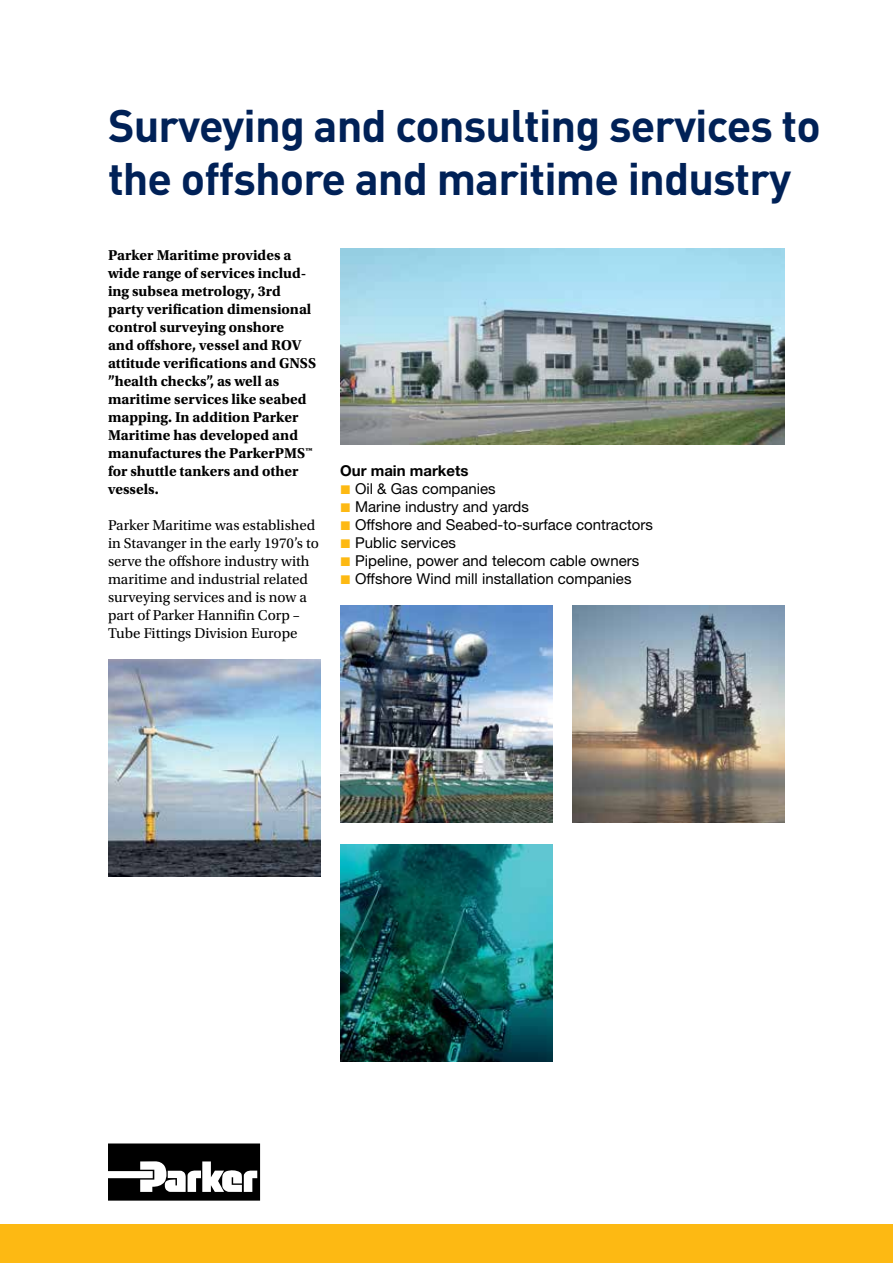
<style>
.page{position:relative;width:893px;height:1263px;background:#fff}
.page>*{position:absolute;margin:0;border:0;box-sizing:border-box;transform-origin:0 0}
.t1{font:700 45px/52.5px "DINOT";letter-spacing:-.02em;color:#002157}
.t2{font:700 15px/18px "Utopia Std";color:#000}
.t3{font:15px/18px "Utopia Std";color:#000}
.t4{font:15px/18px "Helvetica Neue LT Std";color:#000}
.t5{font:700 15px "Helvetica Neue LT Std";color:#000}
</style>
<div class="page">
<div style="left:0;top:1225px;width:893px;height:38px;background:#fdb913"></div>
<svg style="left:108px;top:1143px;width:152px;height:57px"></svg>
<img style="left:340px;top:844px;width:213px;height:217px">
<img style="left:340px;top:249px;width:445px;height:195px">
<img style="left:108px;top:659px;width:213px;height:217px">
<img style="left:572px;top:606px;width:213px;height:217px">
<img style="left:340px;top:606px;width:213px;height:217px">
<h1 class="t1" style="left:108px;top:98px;width:714px">Surveying and consulting services to the offshore and maritime industry</h1>
<p class="t2" style="left:108px;top:246px;width:210px">Parker Maritime provides a wide range of services includ&shy;ing subsea metrology, 3rd party verification dimensional control surveying onshore<br>and offshore, vessel and ROV attitude verifications and GNSS ”health checks”, as well as maritime services like seabed mapping. In addition Parker<br>Maritime has developed and manufactures the ParkerPMS™ for shuttle tankers and other vessels.</p>
<p class="t3" style="left:108px;top:516px;width:212px">Parker Maritime was established in Stavanger in the early 1970’s to serve the offshore industry with maritime and industrial related surveying services and is now a part of Parker Hannifin Corp –<br>Tube Fittings Division Europe</p>
<p class="t5" style="left:340px;top:462px;width:130px">Our main markets</p>
<p class="t4" style="left:355px;top:480px;width:299px">Oil &amp; Gas companies<br>Marine industry and yards<br>Offshore and Seabed-to-surface contractors<br>Public services<br>Pipeline, power and telecom cable owners<br>Offshore Wind mill installation companies</p>
</div>
